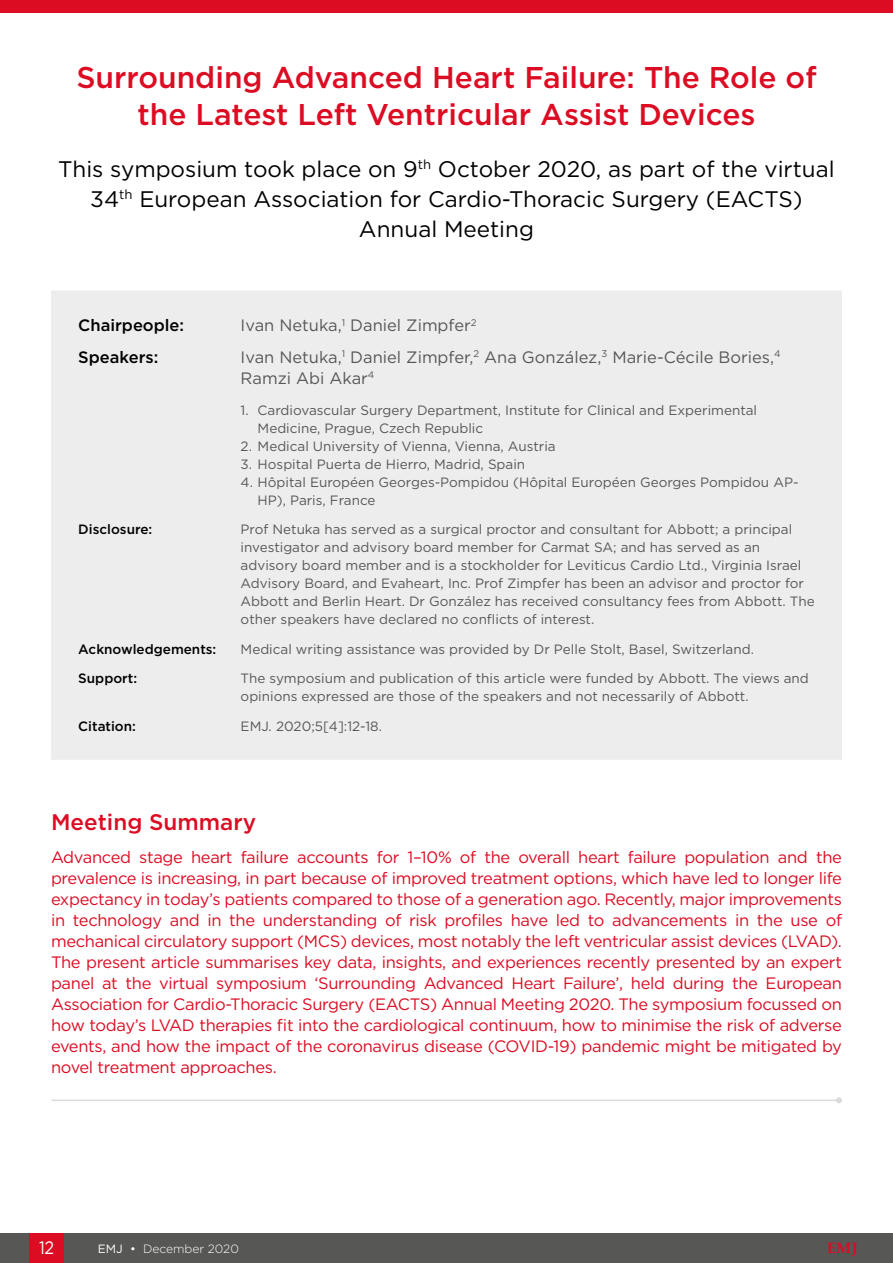
<style>
.page{position:relative;width:893px;height:1263px;background:#fff}
.page>*{position:absolute;margin:0;border:0;box-sizing:border-box;transform-origin:0 0}
.Symposium_Title{font:500 30px/37.5px "Gotham";color:#dc0c23;text-align:center}
.Symposium_Subtitle{font:22.5px/30px "Gotham";color:#000;text-align:center}
.Meeting_Summary_Head{font:500 22.5px "Gotham";color:#dc0c23}
.t1{font:18px "Gotham";color:#fff;scale:.9 1}
.Meeting_Summary_Body{font:16.5px/21px "Gotham";letter-spacing:-.02em;color:#dc0c23;text-align:justify}
.Symposium_Details__C{font:16.5px/21px "Gotham";color:#575756}
.Symposium_Details__C-2{font:500 16.5px "Gotham";color:#000}
.t2{font:700 15px "Palatino Linotype";color:#dc0c23}
.Symposium_Details_Bo{font:13.5px/18px "Gotham";color:#575756}
.Symposium_Details_He{font:500 13.5px "Gotham";color:#000}
.t3{font:300 12px "Gotham";color:#fff}
.s1{font-weight:400}
</style>
<div class="page">
<div style="left:0;top:1233px;width:893px;height:30px;background:#575756"></div>
<div style="left:30px;top:1233px;width:34px;height:30px;background:#dc0c23"></div>
<div style="left:51px;top:291px;width:791px;height:469px;background:#ededed"></div>
<hr style="left:52px;top:1099px;width:787px;height:2px;background:#dbd9dc">
<svg style="left:836px;top:1097px;width:6px;height:6px"></svg>
<div style="left:0;top:0;width:893px;height:13px;background:#dc0c23"></div>
<p class="Symposium_Title" style="left:76px;top:58px;width:742px">Surrounding Advanced Heart Failure: The Role of the Latest Left Ventricular Assist Devices</p>
<p class="Symposium_Subtitle" style="left:58px;top:153px;width:778px">This symposium took place on 9<sup>th</sup> October 2020, as part of the virtual<br>34<sup>th</sup> European Association for Cardio-Thoracic Surgery (EACTS)<br>Annual Meeting</p>
<p class="Symposium_Details__C-2" style="left:78px;top:314px;width:107px">Chairpeople:</p>
<p class="Symposium_Details__C" style="left:241px;top:314px;width:238px">Ivan Netuka,<sup>1</sup> Daniel Zimpfer<sup>2</sup></p>
<p class="Symposium_Details__C-2" style="left:78px;top:346px;width:82px">Speakers:</p>
<p class="Symposium_Details__C" style="left:241px;top:346px;width:541px">Ivan Netuka,<sup>1</sup> Daniel Zimpfer,<sup>2</sup> Ana González,<sup>3</sup> Marie-Cécile Bories,<sup>4<br></sup>Ramzi Abi Akar<sup>4</sup></p>
<p class="Symposium_Details_Bo" style="left:258px;top:401px;width:501px;text-indent:-17px">1. Cardiovascular Surgery Department, Institute for Clinical and Experimental<br>Medicine, Prague, Czech Republic</p>
<p class="Symposium_Details_Bo" style="left:241px;top:437px;width:317px">2. Medical University of Vienna, Vienna, Austria</p>
<p class="Symposium_Details_Bo" style="left:241px;top:455px;width:286px">3. Hospital Puerta de Hierro, Madrid, Spain</p>
<p class="Symposium_Details_Bo" style="left:258px;top:473px;width:542px;text-indent:-17px">4. Hôpital Européen Georges-Pompidou (Hôpital Européen Georges Pompidou AP-<br>HP), Paris, France</p>
<p class="Symposium_Details_He" style="left:78px;top:521px;width:76px">Disclosure:</p>
<p class="Symposium_Details_Bo" style="left:241px;top:520px;width:576px">Prof Netuka has served as a surgical proctor and consultant for Abbott; a principal investigator and advisory board member for Carmat SA; and has served as an advisory board member and is a stockholder for Leviticus Cardio Ltd., Virginia Israel Advisory Board, and Evaheart, Inc. Prof Zimpfer has been an advisor and proctor for Abbott and Berlin Heart. Dr González has received consultancy fees from Abbott. The other speakers have declared no conflicts of interest.</p>
<p class="Symposium_Details_He" style="left:78px;top:640px;width:140px">Acknowledgements:</p>
<p class="Symposium_Details_Bo" style="left:241px;top:640px;width:515px">Medical writing assistance was provided by Dr Pelle Stolt, Basel, Switzerland.</p>
<p class="Symposium_Details_He" style="left:78px;top:670px;width:60px">Support:</p>
<p class="Symposium_Details_Bo" style="left:241px;top:669px;width:570px">The symposium and publication of this article were funded by Abbott. The views and opinions expressed are those of the speakers and not necessarily of Abbott.</p>
<p class="Symposium_Details_He" style="left:78px;top:717px;width:59px">Citation:</p>
<p class="Symposium_Details_Bo" style="left:241px;top:717px;width:143px">EMJ. 2020;5[4]:12-18.</p>
<p class="Meeting_Summary_Head" style="left:51px;top:807px;width:207px">Meeting Summary</p>
<p class="Meeting_Summary_Body" style="left:51px;top:847px;width:792px">Advanced stage heart failure accounts for 1–10% of the overall heart failure population and the prevalence is increasing, in part because of improved treatment options, which have led to longer life expectancy in today’s patients compared to those of a generation ago. Recently, major improvements in technology and in the understanding of risk profiles have led to advancements in the use of mechanical circulatory support (MCS) devices, most notably the left ventricular assist devices (LVAD).<br>The present article summarises key data, insights, and experiences recently presented by an expert panel at the virtual symposium ‘Surrounding Advanced Heart Failure’, held during the European Association for Cardio-Thoracic Surgery (EACTS) Annual Meeting 2020. The symposium focussed on how today’s LVAD therapies fit into the cardiological continuum, how to minimise the risk of adverse events, and how the impact of the coronavirus disease (COVID-19) pandemic might be mitigated by novel treatment approaches.</p>
<h3 class="t1" style="left:39px;top:1236px;width:18px">12</h3>
<p class="t3" style="left:98px;top:1241px;width:143px"><span class="s1">EMJ •</span> December 2020</p>
<p class="t2" style="left:827px;top:1238px;width:32px">EMJ</p>
</div>
